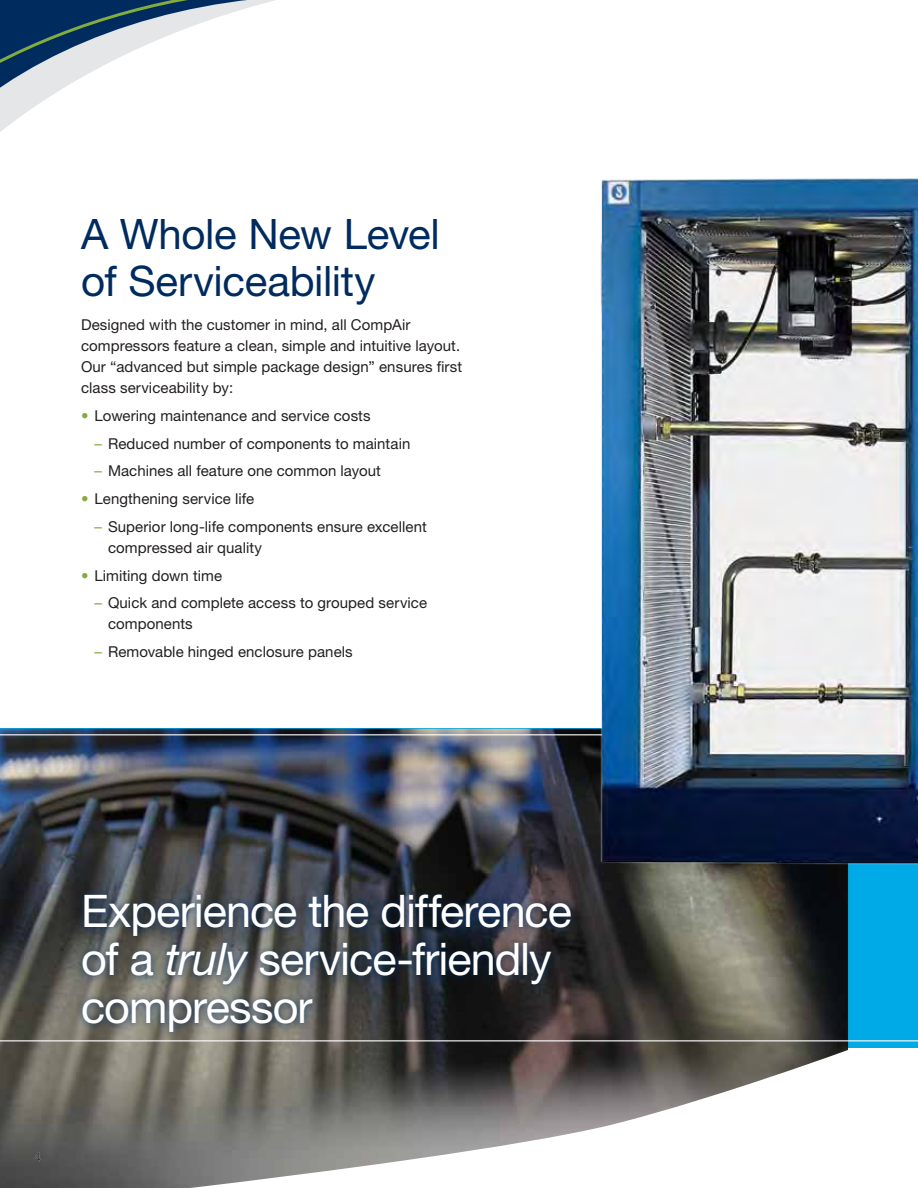
<style>
.page{position:relative;width:918px;height:1188px;background:#fff}
.page>*{position:absolute;margin:0;border:0;box-sizing:border-box;transform-origin:0 0}
.t1{font:45px/48px "Helvetica Neue";letter-spacing:-.02em;color:#fff}
.t2{font:42px/46.5px "Helvetica Neue";letter-spacing:-.01em;color:#002b5f}
.t3{font:15px/21px "Helvetica Neue";letter-spacing:.005em;color:#231f20}
.t4{font:13.5px "Helvetica Neue";color:#231f20}
.s1{color:#83ab3f}
.s2{font-style:italic}
</style>
<div class="page">
<img style="left:0;top:729px;width:848px;height:459px">
<hr style="left:0;top:734px;width:918px;height:1px;background:#fff">
<hr style="left:0;top:1040px;width:918px;height:1px;background:#fff">
<svg style="left:0;top:0;width:275px;height:132px"></svg>
<div style="left:75px;top:888px;width:503px;height:151px;background:#002b5f;opacity:.75"></div>
<img style="left:499px;top:178px;width:419px;height:804px">
<h2 class="t2" style="left:81px;top:210px;width:360px">A Whole New Level of Serviceability</h2>
<p class="t3" style="left:81px;top:314px;width:383px">Designed with the customer in mind, all CompAir compressors feature a clean, simple and intuitive layout.<br>Our “advanced but simple package design” ensures first class serviceability by:</p>
<p class="t3" style="left:81px;top:405px;width:291px"><span class="s1">•</span> Lowering maintenance and service costs</p>
<p class="t3" style="left:94px;top:433px;width:317px"><span class="s1">–</span> Reduced number of components to maintain</p>
<p class="t3" style="left:94px;top:460px;width:288px"><span class="s1">–</span> Machines all feature one common layout</p>
<p class="t3" style="left:81px;top:488px;width:175px"><span class="s1">•</span> Lengthening service life</p>
<p class="t3" style="left:108px;top:516px;width:320px;text-indent:-14px"><span class="s1">–</span> Superior long-life components ensure excellent compressed air quality</p>
<p class="t3" style="left:81px;top:565px;width:143px"><span class="s1">•</span> Limiting down time</p>
<p class="t3" style="left:108px;top:592px;width:321px;text-indent:-14px"><span class="s1">–</span> Quick and complete access to grouped service components</p>
<p class="t3" style="left:94px;top:641px;width:260px"><span class="s1">–</span> Removable hinged enclosure panels</p>
<h1 class="t1" style="left:81px;top:887px;width:493px">Experience the difference of a <span class="s2">truly</span> service-friendly compressor</h1>
<p class="t4" style="left:34px;top:1149px;width:9px">4</p>
</div>
